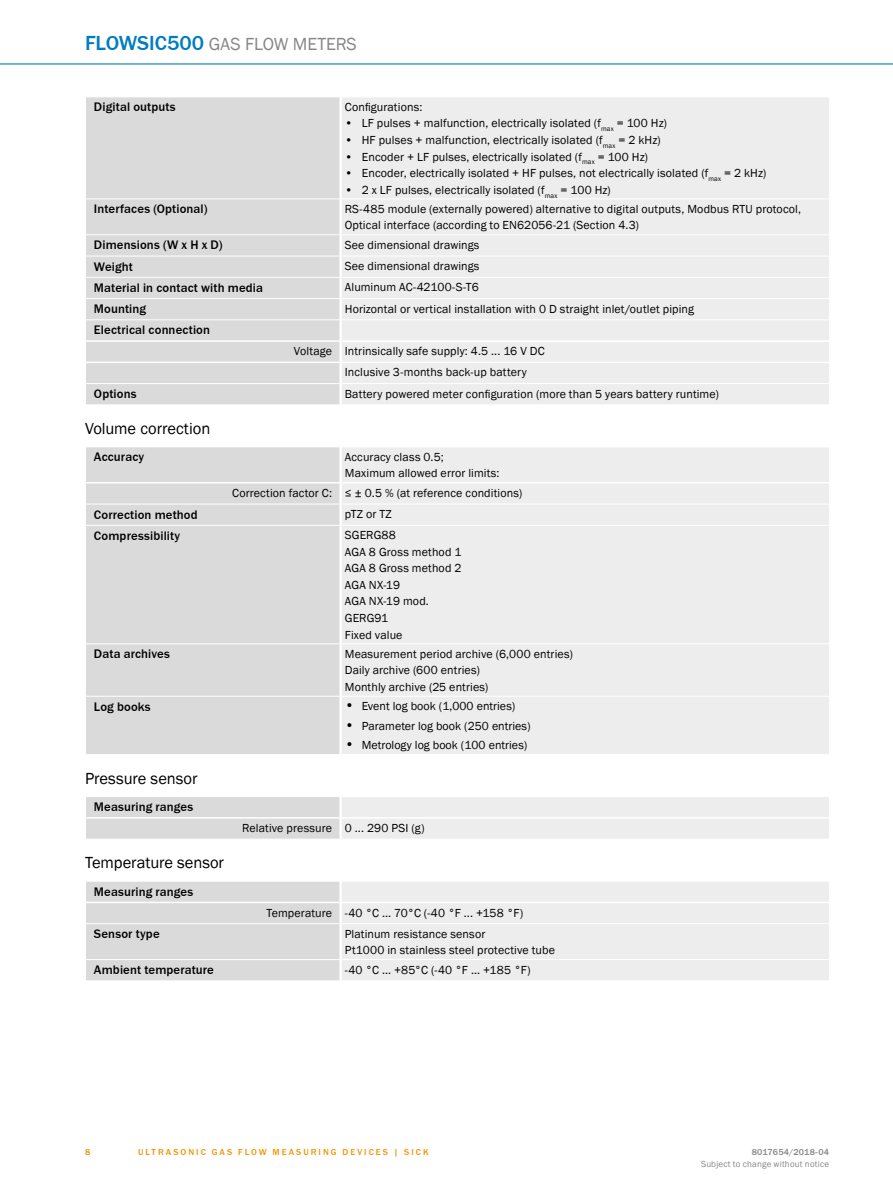
<style>
.page{position:relative;width:893px;height:1188px;background:#fff}
.page>*{position:absolute;margin:0;border:0;box-sizing:border-box;transform-origin:0 0}
.t1{font:500 21px "SICK Franklin";color:#007cc2}
.t2{font:18px "SICK Franklin";color:#878787}
.t3{font:16.5px "SICK Franklin";letter-spacing:-.005em;color:#000}
.t4{font:500 12.75px "SICK Franklin";letter-spacing:.01em;color:#000}
.t5{font:12px/16.5px "SICK Franklin";letter-spacing:.01em;color:#000}
.t6{font:500 9px "SICK Franklin";letter-spacing:.225em;color:#f39200}
.t7{font:9px "SICK Franklin";letter-spacing:.02em;color:#878787}
.t8{font:500 9px "SICK Franklin";letter-spacing:.025em;color:#878787}
.s1{font-weight:500;font-size:21px;color:#007cc2}
.s2{font-size:14.25px}
</style>
<div class="page">
<hr style="left:0;top:63px;width:893px;height:2px;background:#007cc2">
<div style="left:86px;top:98px;width:253px;height:306px;background:#dadada"></div>
<div style="left:342px;top:98px;width:487px;height:306px;background:#ededed"></div>
<hr style="left:86px;top:199px;width:253px;height:1px;background:#fff">
<hr style="left:342px;top:199px;width:487px;height:1px;background:#fff">
<hr style="left:86px;top:234px;width:253px;height:1px;background:#fff">
<hr style="left:342px;top:234px;width:487px;height:1px;background:#fff">
<hr style="left:86px;top:256px;width:253px;height:1px;background:#fff">
<hr style="left:342px;top:256px;width:487px;height:1px;background:#fff">
<hr style="left:86px;top:277px;width:253px;height:1px;background:#fff">
<hr style="left:342px;top:277px;width:487px;height:1px;background:#fff">
<hr style="left:86px;top:298px;width:253px;height:1px;background:#fff">
<hr style="left:342px;top:298px;width:487px;height:1px;background:#fff">
<hr style="left:86px;top:319px;width:253px;height:1px;background:#fff">
<hr style="left:342px;top:319px;width:487px;height:1px;background:#fff">
<hr style="left:86px;top:340px;width:253px;height:2px;background:#fff">
<hr style="left:342px;top:340px;width:487px;height:2px;background:#fff">
<hr style="left:86px;top:362px;width:253px;height:1px;background:#fff">
<hr style="left:342px;top:362px;width:487px;height:1px;background:#fff">
<hr style="left:86px;top:383px;width:253px;height:1px;background:#fff">
<hr style="left:342px;top:383px;width:487px;height:1px;background:#fff">
<div style="left:86px;top:448px;width:253px;height:306px;background:#dadada"></div>
<div style="left:342px;top:448px;width:487px;height:306px;background:#ededed"></div>
<hr style="left:86px;top:482px;width:253px;height:2px;background:#fff">
<hr style="left:342px;top:482px;width:487px;height:2px;background:#fff">
<hr style="left:86px;top:504px;width:253px;height:1px;background:#fff">
<hr style="left:342px;top:504px;width:487px;height:1px;background:#fff">
<hr style="left:86px;top:525px;width:253px;height:1px;background:#fff">
<hr style="left:342px;top:525px;width:487px;height:1px;background:#fff">
<hr style="left:86px;top:643px;width:253px;height:1px;background:#fff">
<hr style="left:86px;top:696px;width:253px;height:1px;background:#fff">
<hr style="left:342px;top:643px;width:487px;height:1px;background:#fff">
<hr style="left:342px;top:696px;width:487px;height:1px;background:#fff">
<svg style="left:86px;top:797px;width:743px;height:42px;background:#e7e7e7"></svg>
<div style="left:342px;top:882px;width:487px;height:98px;background:#ededed"></div>
<div style="left:86px;top:882px;width:254px;height:98px;background:#dadada"></div>
<hr style="left:342px;top:902px;width:487px;height:1px;background:#fff">
<hr style="left:339px;top:902px;width:3px;height:21px;background:#fff">
<hr style="left:339px;top:924px;width:3px;height:35px;background:#fff">
<hr style="left:339px;top:960px;width:3px;height:20px;background:#fff">
<hr style="left:86px;top:923px;width:255px;height:1px;background:#fff">
<hr style="left:86px;top:959px;width:255px;height:1px;background:#fff">
<hr style="left:341px;top:923px;width:488px;height:1px;background:#fff">
<hr style="left:341px;top:959px;width:488px;height:1px;background:#fff">
<h1 class="t1" style="left:85px;top:30px;width:13px">FLOWSIC</h1>
<h2 class="t2" style="left:167px;top:32px;width:90px"><span class="s1">500</span> Gas flow</h2>
<h2 class="t2" style="left:293px;top:32px;width:12px">meters</h2>
<p class="t4" style="left:94px;top:99px;width:83px">Digital outputs</p>
<p class="t5" style="left:345px;top:99px;width:79px">Configurations:</p>
<p class="t5" style="left:345px;top:115px;width:324px">• LF pulses + malfunction, electrically isolated (f<sub>max</sub> = 100 Hz)</p>
<p class="t5" style="left:345px;top:132px;width:317px">• HF pulses + malfunction, electrically isolated (f<sub>max</sub> = 2 kHz)</p>
<p class="t5" style="left:345px;top:148px;width:305px">• Encoder + LF pulses, electrically isolated (f<sub>max</sub> = 100 Hz)</p>
<p class="t5" style="left:345px;top:165px;width:423px">• Encoder, electrically isolated + HF pulses, not electrically isolated (f<sub>max</sub> = 2 kHz)</p>
<p class="t5" style="left:345px;top:182px;width:267px">• 2 x LF pulses, electrically isolated (f<sub>max</sub> = 100 Hz)</p>
<p class="t4" style="left:94px;top:201px;width:115px">Interfaces (Optional)</p>
<p class="t5" style="left:345px;top:201px;width:458px">RS-485 module (externally powered) alternative to digital outputs, Modbus RTU protocol,<br>Optical interface (according to EN62056-21 (Section 4.3)</p>
<p class="t4" style="left:94px;top:237px;width:130px">Dimensions (W x H x D)</p>
<p class="t5" style="left:345px;top:237px;width:136px">See dimensional drawings</p>
<p class="t4" style="left:94px;top:259px;width:41px">Weight</p>
<p class="t5" style="left:345px;top:258px;width:136px">See dimensional drawings</p>
<p class="t4" style="left:94px;top:280px;width:171px">Material in contact with media</p>
<p class="t5" style="left:345px;top:279px;width:135px">Aluminum AC-42100-S-T6</p>
<p class="t4" style="left:94px;top:301px;width:54px">Mounting</p>
<p class="t5" style="left:345px;top:301px;width:351px">Horizontal or vertical installation with 0 D straight inlet/outlet piping</p>
<p class="t4" style="left:94px;top:322px;width:118px">Electrical connection</p>
<p class="t5" style="left:345px;top:341px;width:201px;line-height:21.3px;text-indent:-51px">Voltage Intrinsically safe supply: 4.5 ... 16 V DC<br>Inclusive 3-months back-up battery</p>
<p class="t4" style="left:94px;top:386px;width:44px">Options</p>
<p class="t5" style="left:345px;top:386px;width:376px">Battery powered meter configuration (more than 5 years battery runtime)</p>
<h3 class="t3" style="left:85px;top:418px;width:127px">Volume correction</h3>
<p class="t4" style="left:94px;top:449px;width:52px">Accuracy</p>
<p class="t5" style="left:345px;top:449px;width:156px">Accuracy class 0.5;<br>Maximum allowed error limits:</p>
<p class="t5" style="left:232px;top:485px;width:292px">Correction factor C: ≤ ± 0.5 % (at reference conditions)</p>
<p class="t4" style="left:94px;top:507px;width:105px">Correction method</p>
<p class="t5" style="left:345px;top:506px;width:49px">pTZ or TZ</p>
<p class="t4" style="left:94px;top:528px;width:88px">Compressibility</p>
<p class="t5" style="left:345px;top:527px;width:118px">SGERG88<br>AGA 8 Gross method 1<br>AGA 8 Gross method 2<br>AGA NX-19<br>AGA NX-19 mod.<br>GERG91<br>Fixed value</p>
<p class="t4" style="left:94px;top:646px;width:78px">Data archives</p>
<p class="t5" style="left:345px;top:646px;width:230px">Measurement period archive (6,000 entries)<br>Daily archive (600 entries)<br>Monthly archive (25 entries)</p>
<p class="t4" style="left:94px;top:699px;width:58px">Log books</p>
<p class="t5" style="left:345px;top:698px;width:172px"><span class="s2">•</span> Event log book (1,000 entries)</p>
<p class="t5" style="left:345px;top:718px;width:187px"><span class="s2">•</span> Parameter log book (250 entries)</p>
<p class="t5" style="left:345px;top:737px;width:184px"><span class="s2">•</span> Metrology log book (100 entries)</p>
<h3 class="t3" style="left:85px;top:768px;width:114px">Pressure sensor</h3>
<p class="t4" style="left:94px;top:799px;width:101px">Measuring ranges</p>
<p class="t5" style="left:242px;top:820px;width:184px">Relative pressure 0 ... 290 PSI (g)</p>
<h3 class="t3" style="left:85px;top:852px;width:141px">Temperature sensor</h3>
<p class="t4" style="left:94px;top:884px;width:101px">Measuring ranges</p>
<p class="t5" style="left:266px;top:904px;width:258px">Temperature -40 °C ... 70°C (-40 °F ... +158 °F)</p>
<p class="t4" style="left:94px;top:926px;width:67px">Sensor type</p>
<p class="t5" style="left:345px;top:926px;width:212px">Platinum resistance sensor<br>Pt1000 in stainless steel protective tube</p>
<p class="t4" style="left:94px;top:962px;width:122px">Ambient temperature</p>
<p class="t5" style="left:345px;top:962px;width:187px">-40 °C ... +85°C (-40 °F ... +185 °F)</p>
<p class="t6" style="left:85px;top:1146px;width:7px">8</p>
<p class="t6" style="left:138px;top:1146px;width:273px">Ultrasonic gas flow measu ring devices | SIC</p>
<p class="t6" style="left:423px;top:1146px;width:7px">K</p>
<p class="t8" style="left:752px;top:1146px;width:79px">8017654/2018-04</p>
<p class="t7" style="left:701px;top:1159px;width:130px">Subject to change without notice</p>
</div>
